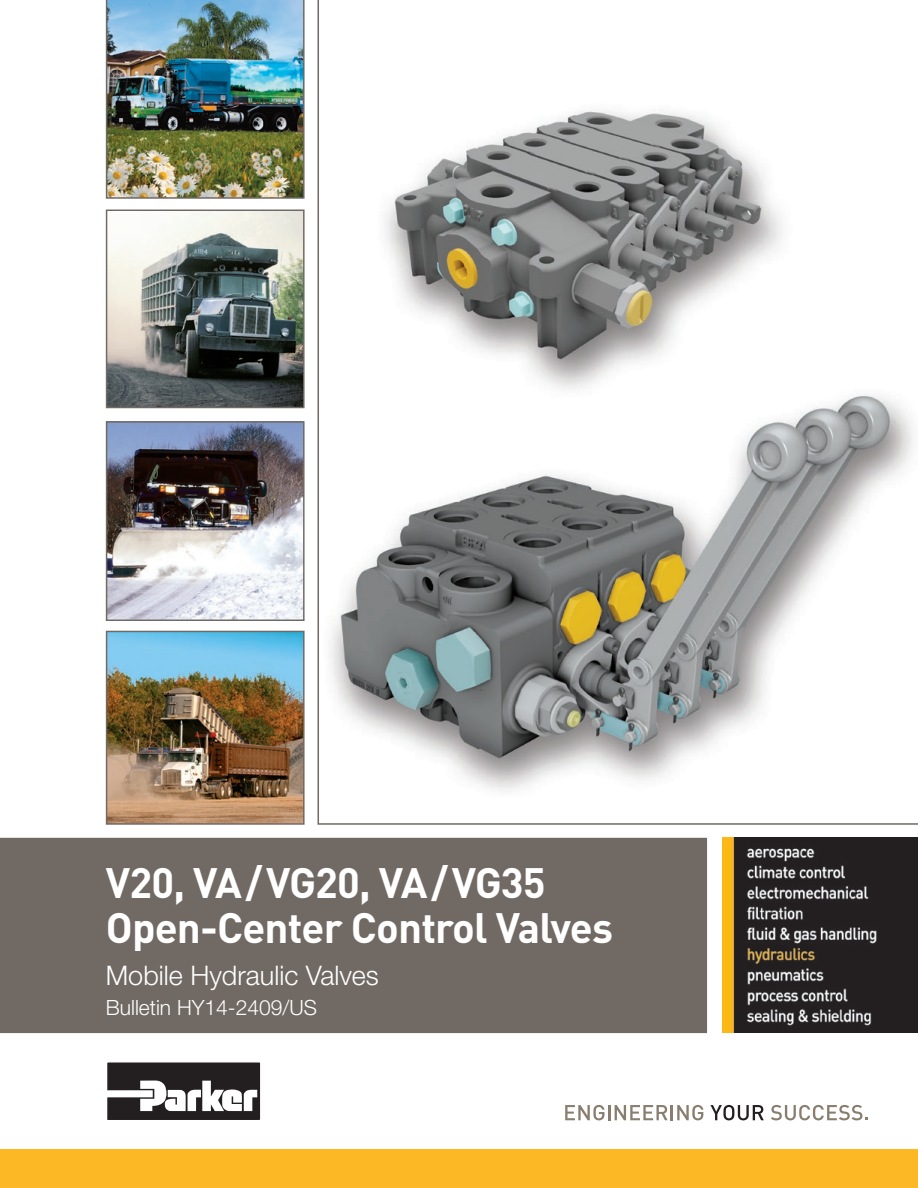
<style>
.page{position:relative;width:918px;height:1188px;background:#fff}
.page>*{position:absolute;margin:0;border:0;box-sizing:border-box;transform-origin:0 0}
.t1{font:700 42px/45px "DINOT";letter-spacing:-.02em;color:#fff}
.t2{font:300 27px "Helvetica Neue LT Std";color:#fff}
.t3{font:300 21px "Helvetica Neue LT Std";color:#fff}
</style>
<div class="page">
<svg style="left:318px;top:0;width:600px;height:825px"></svg>
<div style="left:0;top:838px;width:707px;height:195px;background:#716963"></div>
<div style="left:0;top:1149px;width:918px;height:39px;background:#fcb825"></div>
<svg style="left:565px;top:1105px;width:138px;height:15px"></svg>
<svg style="left:710px;top:1105px;width:54px;height:15px"></svg>
<svg style="left:771px;top:1105px;width:97px;height:15px"></svg>
<img style="left:722px;top:837px;width:196px;height:195px">
<img style="left:106px;top:0;width:199px;height:199px">
<img style="left:108px;top:212px;width:195px;height:194px">
<div style="left:106px;top:210px;width:199px;height:198px;border:1px solid #716963"></div>
<img style="left:108px;top:423px;width:195px;height:196px">
<div style="left:106px;top:421px;width:199px;height:200px;border:1px solid #716963"></div>
<img style="left:108px;top:633px;width:195px;height:190px">
<div style="left:106px;top:631px;width:199px;height:194px;border:1px solid #716963"></div>
<svg style="left:107px;top:1063px;width:153px;height:57px"></svg>
<img style="left:352px;top:79px;width:457px;height:319px">
<p class="t1" style="left:106px;top:859px;width:509px">V20, VA/VG20, VA/VG35<br>Open-Center Control Valves</p>
<p class="t2" style="left:106px;top:959px;width:275px">Mobile Hydraulic Valves</p>
<p class="t3" style="left:106px;top:995px;width:213px">Bulletin HY14-2409/US</p>
</div>
